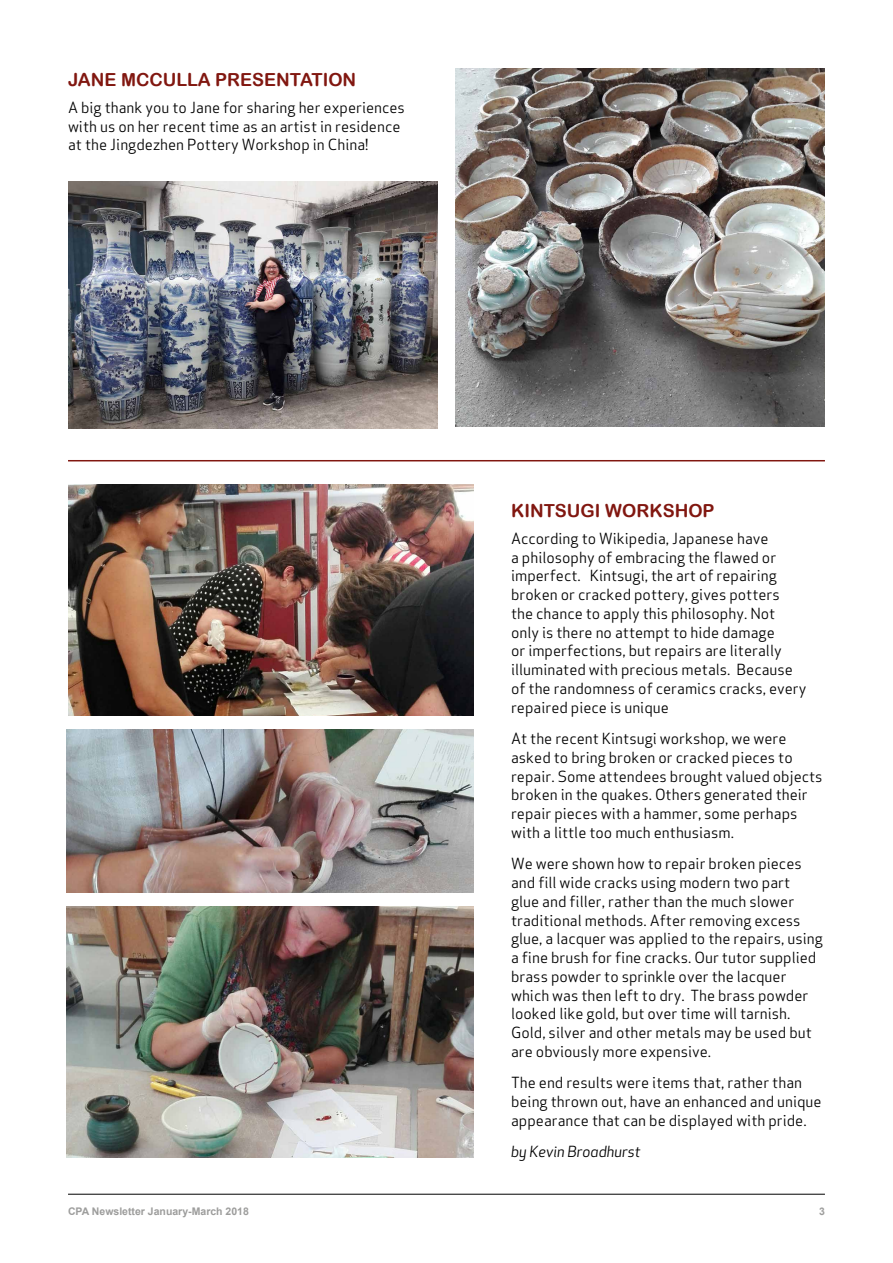
<style>
.page{position:relative;width:893px;height:1263px;background:#fff}
.page>*{position:absolute;margin:0;border:0;box-sizing:border-box;transform-origin:0 0}
.t1{font:18px "Arial Rounded MT Bold";color:#811710}
.t2{font:15px/18.8px "Apex Sans";color:#000}
.t3{font:italic 15px "Apex New";letter-spacing:.01em;color:#000}
.t4{font:700 10.5px "Arial";color:#9d9d9c}
</style>
<div class="page">
<img style="left:67px;top:906px;width:406px;height:251px">
<img style="left:67px;top:729px;width:406px;height:164px">
<img style="left:68px;top:485px;width:405px;height:230px">
<hr style="left:68px;top:460px;width:757px;height:1px;background:#811710">
<img style="left:455px;top:68px;width:370px;height:359px">
<img style="left:68px;top:182px;width:369px;height:247px">
<hr style="left:68px;top:1194px;width:757px;height:1px;background:#000">
<p class="t1" style="left:68px;top:68px;width:290px">JANE MCCULLA PRESENTATION</p>
<p class="t2" style="left:68px;top:98px;width:338px">A big thank you to Jane for sharing her experiences with us on her recent time as an artist in residence at the Jingdezhen Pottery Workshop in China!</p>
<p class="t1" style="left:511px;top:500px;width:205px">KINTSUGI WORKSHOP</p>
<p class="t2" style="left:511px;top:529px;width:297px">According to Wikipedia, Japanese have<br>a philosophy of embracing the flawed or imperfect. Kintsugi, the art of repairing broken or cracked pottery, gives potters<br>the chance to apply this philosophy. Not only is there no attempt to hide damage<br>or imperfections, but repairs are literally illuminated with precious metals. Because of the randomness of ceramics cracks, every repaired piece is unique</p>
<p class="t2" style="left:511px;top:729px;width:313px">At the recent Kintsugi workshop, we were asked to bring broken or cracked pieces to repair. Some attendees brought valued objects broken in the quakes. Others generated their repair pieces with a hammer, some perhaps with a little too much enthusiasm.</p>
<p class="t2" style="left:511px;top:854px;width:313px">We were shown how to repair broken pieces and fill wide cracks using modern two part<br>glue and filler, rather than the much slower traditional methods. After removing excess glue, a lacquer was applied to the repairs, using a fine brush for fine cracks. Our tutor supplied brass powder to sprinkle over the lacquer which was then left to dry. The brass powder looked like gold, but over time will tarnish.<br>Gold, silver and other metals may be used but are obviously more expensive.</p>
<p class="t2" style="left:511px;top:1073px;width:312px">The end results were items that, rather than being thrown out, have an enhanced and unique appearance that can be displayed with pride.</p>
<p class="t3" style="left:511px;top:1142px;width:131px">by Kevin Broadhurst</p>
<p class="t4" style="left:68px;top:1204px;width:182px">CPA Newsletter January-March 2018</p>
<p class="t4" style="left:819px;top:1204px;width:7px">3</p>
</div>
